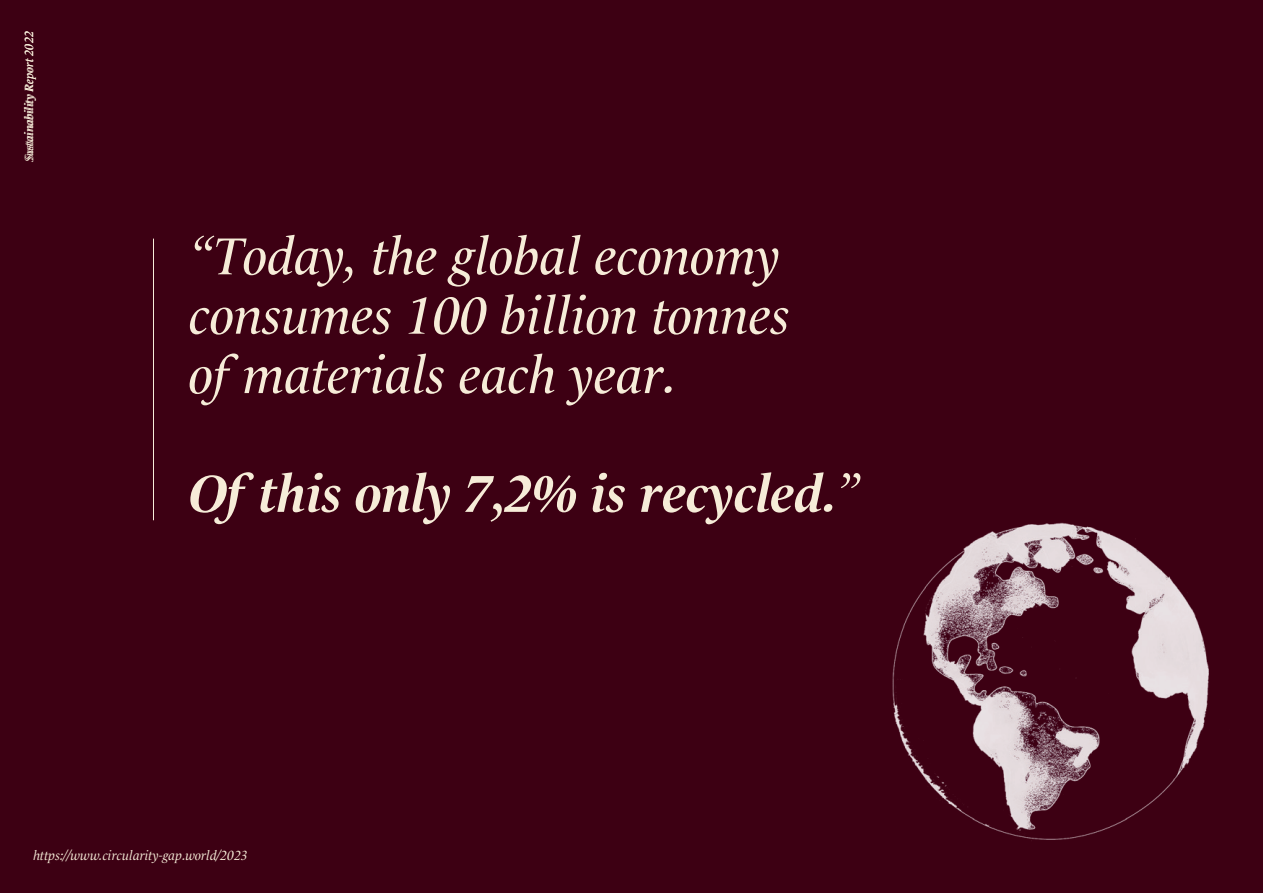
<style>
.page{position:relative;width:1263px;height:893px;background:#3d0013}
.page>*{position:absolute;margin:0;border:0;box-sizing:border-box;transform-origin:0 0}
.t1{font:italic 52.95px/59.4px "Le Monde Livre Std";color:#f6ecd8}
.t2{font:italic 700 52.95px "Le Monde Livre Std";color:#f6ecd8}
.t3{font:italic 13.5px "Le Monde Livre Std";color:#f6ecd8}
.t4{font:italic 12px "Le Monde Livre Std";color:#f6ecd8}
.t5{font:italic 12px "Le Monde Livre Std";color:#f6ecd8}
.s1{font-weight:400}
</style>
<div class="page">
<img style="left:892px;top:522px;width:317px;height:318px">
<hr style="left:153px;top:239px;width:1px;height:281px;background:#f6ecd8">
<p class="t4" style="left:22px;top:160px;width:130px;rotate:-90deg">Sustainability Report 2022</p>
<p class="t5" style="left:22px;top:162px;width:22px;rotate:-90deg">Sust</p>
<p class="t1" style="left:189px;top:226px;width:602px">“Today, the global economy consumes 100 billion tonnes of materials each year.</p>
<p class="t2" style="left:189px;top:463px;width:673px">Of this only 7,2% is recycled.<span class="s1">”</span></p>
<p class="t3" style="left:33px;top:848px;width:216px">https://www.circularity-gap.world/2023</p>
</div>
